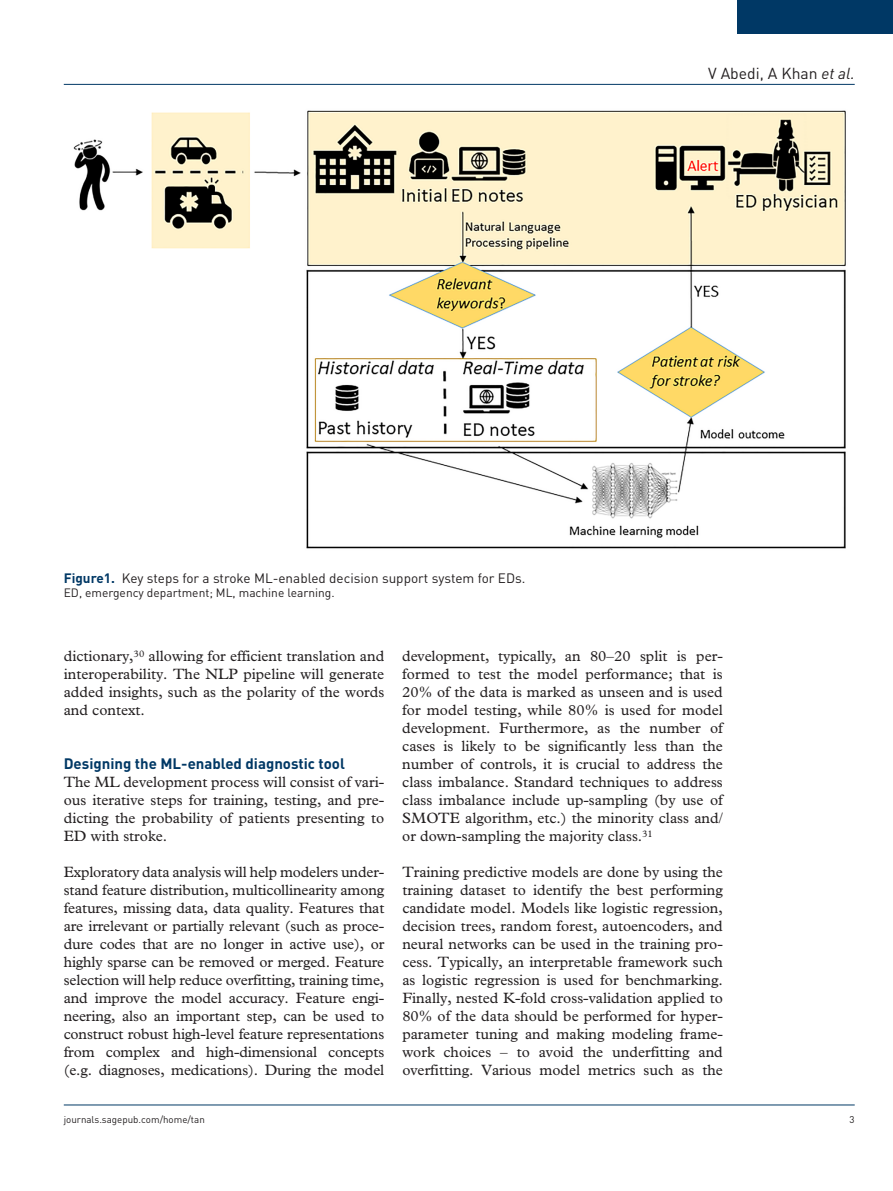
<style>
.page{position:relative;width:893px;height:1191px;background:#fff}
.page>*{position:absolute;margin:0;border:0;box-sizing:border-box;transform-origin:0 0}
.t1{font:15.75px "DIN";color:#231f20}
.t2{font:15px/18px "Plantin Std";color:#231f20;text-align:justify}
.t3{font:700 15px "DIN";color:#003865}
.t4{font:13.5px "DIN";color:#231f20}
.t5{font:12px "DIN";color:#231f20}
.t6{font:9.75px "DIN";color:#231f20}
.s1{font-style:italic}
.s2{font-weight:700;color:#003865}
</style>
<div class="page">
<hr style="left:64px;top:84px;width:791px;height:1px;background:#003865">
<hr style="left:64px;top:1104px;width:791px;height:1px;background:#003865">
<div style="left:738px;top:0;width:155px;height:34px;background:#003865"></div>
<img style="left:73px;top:110px;width:773px;height:439px">
<p class="t1" style="left:708px;top:63px;width:148px">V Abedi, A Khan <span class="s1">et al.</span></p>
<p class="t4" style="left:64px;top:569px;width:463px"><span class="s2">Figure1.</span> Key steps for a stroke ML-enabled decision support system for EDs.</p>
<p class="t5" style="left:64px;top:585px;width:272px">ED, emergency department; ML, machine learning.</p>
<p class="t2" style="left:64px;top:647px;width:322px">dictionary,<sup>30</sup> allowing for efficient translation and interoperability. The NLP pipeline will generate added insights, such as the polarity of the words and context.</p>
<p class="t3" style="left:64px;top:754px;width:283px">Designing the ML-enabled diagnostic tool</p>
<p class="t2" style="left:64px;top:773px;width:322px">The ML development process will consist of vari&shy;ous iterative steps for training, testing, and pre&shy;dicting the probability of patients presenting to ED with stroke.</p>
<p class="t2" style="left:64px;top:863px;width:322px">Exploratory data analysis will help modelers under&shy;stand feature distribution, multicollinearity among features, missing data, data quality. Features that are irrelevant or partially relevant (such as proce&shy;dure codes that are no longer in active use), or highly sparse can be removed or merged. Feature selection will help reduce overfitting, training time, and improve the model accuracy. Feature engi&shy;neering, also an important step, can be used to construct robust high-level feature representations from complex and high-dimensional concepts (e.g. diagnoses, medications). During the model</p>
<p class="t2" style="left:402px;top:647px;width:322px">development, typically, an 80–20 split is per&shy;formed to test the model performance; that is 20% of the data is marked as unseen and is used for model testing, while 80% is used for model development. Furthermore, as the number of cases is likely to be significantly less than the number of controls, it is crucial to address the class imbalance. Standard techniques to address class imbalance include up-sampling (by use of SMOTE algorithm, etc.) the minority class and/ or down-sampling the majority class.<sup>31</sup></p>
<p class="t2" style="left:402px;top:863px;width:322px">Training predictive models are done by using the training dataset to identify the best performing candidate model. Models like logistic regression, decision trees, random forest, autoencoders, and neural networks can be used in the training pro&shy;cess. Typically, an interpretable framework such as logistic regression is used for benchmarking.<br>Finally, nested K-fold cross-validation applied to 80% of the data should be performed for hyper&shy;parameter tuning and making modeling frame&shy;work choices – to avoid the underfitting and overfitting. Various model metrics such as the</p>
<p class="t6" style="left:64px;top:1113px;width:143px">journals.sagepub.com/home/tan</p>
<p class="t6" style="left:850px;top:1113px;width:7px">3</p>
</div>
